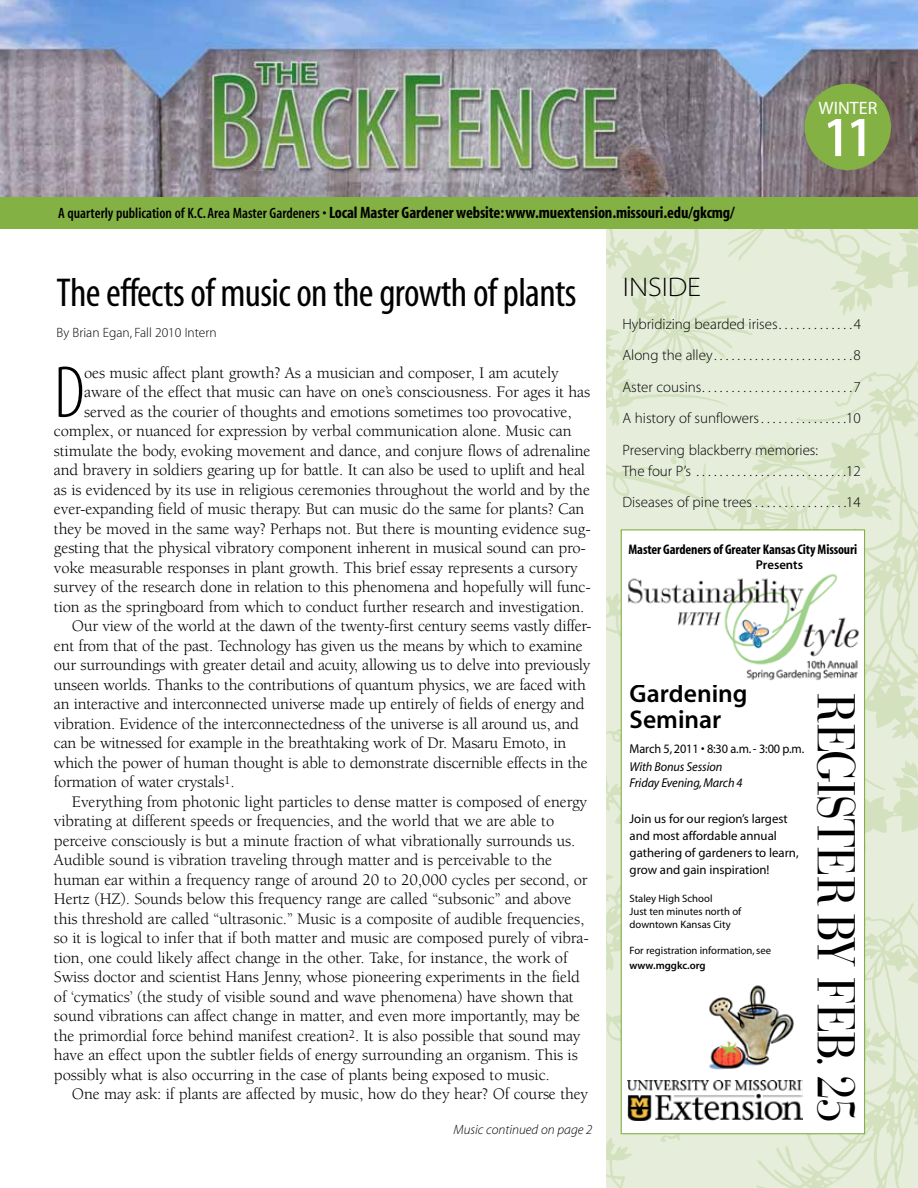
<style>
.page{position:relative;width:918px;height:1188px;background:#fff}
.page>*{position:absolute;margin:0;border:0;box-sizing:border-box;transform-origin:0 0}
.t1{font:74.4px "Myriad MM 215 300";color:#000}
.t2{font:57px "Myriad MM 565 300";color:#fff}
.t3{font:52.8px "Bauer Bodoni";letter-spacing:-.03em;color:#000;scale:.85 1}
.t4{font:40.5px "Myriad MM 400 300";letter-spacing:-.015em;color:#000}
.t5{font:27px "Myriad MM 215 700";color:#000}
.t6{font:25.65px/25.7px "Myriad MM 565 600";color:#000}
.t7{font:18px "Myriad MM 400 600";color:#fff}
.t8{font:16.5px "Berkeley";letter-spacing:-.01em;color:#000}
.t9{font:16.5px "Myriad MM 700 300";letter-spacing:-.01em;color:#000}
.t10{font:15px/31.5px "Myriad MM 215 600";color:#000;text-align:justify}
.t11{font:13.95px "Myriad MM 700 300";letter-spacing:-.01em;color:#000}
.t12{font:13.5px "Myriad MM 215 600";color:#000}
.t13{font:13.5px "Myriad MM It 215 600";color:#000}
.t14{font:12.9px/17.1px "Myriad MM 400 600";color:#000}
.t15{font:12.9px/15.5px "Myriad MM It 400 600";letter-spacing:-.01em;color:#000;scale:.96 1}
.t16{font:12.9px "Myriad MM 400 600";color:#000;scale:.96 1}
.t17{font:12.9px "Myriad MM 565 600";color:#000}
.t18{font:10.65px/12.9px "Myriad MM 400 600";color:#000}
.t19{font:10.65px "Myriad MM 565 600";color:#000}
.s1{font-family:"Myriad MM 565 300";font-size:15px}
</style>
<div class="page">
<img style="left:607px;top:229px;width:311px;height:959px">
<div style="left:0;top:184px;width:918px;height:45px;background:#84b144"></div>
<img style="left:0;top:0;width:918px;height:196px">
<div style="left:621px;top:529px;width:244px;height:605px;background:#fff;border:1px solid #84b144"></div>
<img style="left:627px;top:1080px;width:176px;height:41px">
<img style="left:709px;top:985px;width:85px;height:85px">
<img style="left:627px;top:574px;width:232px;height:107px">
<div style="left:805px;top:84px;width:86px;height:86px;background:#84b144;border-radius:50%"></div>
<p class="t9" style="left:58px;top:204px;width:678px"><span class="s1">A quarterly publication of K.C. Area Master Gardeners •</span> Local Master Gardener website: www.muextension.missouri.edu/gkcmg/</p>
<p class="t7" style="left:819px;top:99px;width:60px">WINTER</p>
<h2 class="t2" style="left:825px;top:109px;width:48px">11</h2>
<h3 class="t4" style="left:57px;top:272px;width:521px">The effects of music on the growth of plants</h3>
<p class="t12" style="left:57px;top:326px;width:162px">By Brian Egan, Fall 2010 Intern</p>
<h1 class="t1" style="left:54px;top:356px;width:32px">D</h1>
<p class="t8" style="left:84px;top:364px;width:476px">oes music affect plant growth? As a musician and composer, I am acutely</p>
<p class="t8" style="left:84px;top:384px;width:507px">aware of the effect that music can have on one’s consciousness. For ages it has</p>
<p class="t8" style="left:84px;top:403px;width:489px">served as the courier of thoughts and emotions sometimes too provocative,</p>
<p class="t8" style="left:54px;top:423px;width:519px">complex, or nuanced for expression by verbal communication alone. Music can</p>
<p class="t8" style="left:54px;top:442px;width:538px">stimulate the body, evoking movement and dance, and conjure flows of adrenaline</p>
<p class="t8" style="left:54px;top:462px;width:533px">and bravery in soldiers gearing up for battle. It can also be used to uplift and heal</p>
<p class="t8" style="left:54px;top:481px;width:538px">as is evidenced by its use in religious ceremonies throughout the world and by the</p>
<p class="t8" style="left:54px;top:501px;width:532px">ever-expanding field of music therapy. But can music do the same for plants? Can</p>
<p class="t8" style="left:54px;top:520px;width:538px">they be moved in the same way? Perhaps not. But there is mounting evidence sug-</p>
<p class="t8" style="left:54px;top:540px;width:534px">gesting that the physical vibratory component inherent in musical sound can pro-</p>
<p class="t8" style="left:54px;top:559px;width:525px">voke measurable responses in plant growth. This brief essay represents a cursory</p>
<p class="t8" style="left:54px;top:579px;width:539px">survey of the research done in relation to this phenomena and hopefully will func-</p>
<p class="t8" style="left:54px;top:598px;width:532px">tion as the springboard from which to conduct further research and investigation.</p>
<p class="t8" style="left:72px;top:618px;width:521px">Our view of the world at the dawn of the twenty-first century seems vastly differ-</p>
<p class="t8" style="left:54px;top:637px;width:530px">ent from that of the past. Technology has given us the means by which to examine</p>
<p class="t8" style="left:54px;top:657px;width:538px">our surroundings with greater detail and acuity, allowing us to delve into previously</p>
<p class="t8" style="left:54px;top:676px;width:533px">unseen worlds. Thanks to the contributions of quantum physics, we are faced with</p>
<p class="t8" style="left:54px;top:696px;width:532px">an interactive and interconnected universe made up entirely of fields of energy and</p>
<p class="t8" style="left:54px;top:715px;width:527px">vibration. Evidence of the interconnectedness of the universe is all around us, and</p>
<p class="t8" style="left:54px;top:735px;width:514px">can be witnessed for example in the breathtaking work of Dr. Masaru Emoto, in</p>
<p class="t8" style="left:54px;top:754px;width:535px">which the power of human thought is able to demonstrate discernible effects in the</p>
<p class="t8" style="left:54px;top:774px;width:182px">formation of water crystals<sup>1</sup>.</p>
<p class="t8" style="left:72px;top:793px;width:517px">Everything from photonic light particles to dense matter is composed of energy</p>
<p class="t8" style="left:54px;top:813px;width:502px">vibrating at different speeds or frequencies, and the world that we are able to</p>
<p class="t8" style="left:54px;top:832px;width:523px">perceive consciously is but a minute fraction of what vibrationally surrounds us.</p>
<p class="t8" style="left:54px;top:852px;width:500px">Audible sound is vibration traveling through matter and is perceivable to the</p>
<p class="t8" style="left:54px;top:871px;width:535px">human ear within a frequency range of around 20 to 20,000 cycles per second, or</p>
<p class="t8" style="left:54px;top:891px;width:519px">Hertz (HZ). Sounds below this frequency range are called “subsonic” and above</p>
<p class="t8" style="left:54px;top:910px;width:532px">this threshold are called “ultrasonic.” Music is a composite of audible frequencies,</p>
<p class="t8" style="left:54px;top:930px;width:536px">so it is logical to infer that if both matter and music are composed purely of vibra-</p>
<p class="t8" style="left:54px;top:949px;width:515px">tion, one could likely affect change in the other. Take, for instance, the work of</p>
<p class="t8" style="left:54px;top:969px;width:528px">Swiss doctor and scientist Hans Jenny, whose pioneering experiments in the field</p>
<p class="t8" style="left:54px;top:988px;width:521px">of ‘cymatics’ (the study of visible sound and wave phenomena) have shown that</p>
<p class="t8" style="left:54px;top:1008px;width:528px">sound vibrations can affect change in matter, and even more importantly, may be</p>
<p class="t8" style="left:54px;top:1027px;width:528px">the primordial force behind manifest creation<sup>2</sup>. It is also possible that sound may</p>
<p class="t8" style="left:54px;top:1047px;width:525px">have an effect upon the subtler fields of energy surrounding an organism. This is</p>
<p class="t8" style="left:54px;top:1066px;width:497px">possibly what is also occurring in the case of plants being exposed to music.</p>
<p class="t8" style="left:72px;top:1086px;width:518px">One may ask: if plants are affected by music, how do they hear? Of course they</p>
<p class="t13" style="left:454px;top:1123px;width:140px">Music continued on page 2</p>
<h3 class="t5" style="left:623px;top:273px;width:80px">INSIDE</h3>
<p class="t10" style="left:622px;top:309px;width:240px">Hybridizing bearded irises . . . . . . . . . . . . 4<br>Along the alley . . . . . . . . . . . . . . . . . . . . . . . 8<br>Aster cousins . . . . . . . . . . . . . . . . . . . . . . . . . 7<br>A history of sunflowers . . . . . . . . . . . . . . 10<br>Preserving blackberry memories:</p>
<p class="t10" style="left:622px;top:456px;width:240px">The four P’s . . . . . . . . . . . . . . . . . . . . . . . . . 12<br>Diseases of pine trees. . . . . . . . . . . . . . . .14</p>
<p class="t11" style="left:629px;top:543px;width:230px">Master Gardeners of Greater Kansas City Missouri</p>
<p class="t17" style="left:756px;top:558px;width:49px">Presents</p>
<h3 class="t6" style="left:630px;top:682px;width:120px">Gardening<br>Seminar</h3>
<p class="t16" style="left:630px;top:742px;width:184px">March 5, 2011 • 8:30 a.m. - 3:00 p.m.</p>
<p class="t15" style="left:630px;top:760px;width:119px">With Bonus Session<br>Friday Evening, March 4</p>
<p class="t14" style="left:630px;top:810px;width:171px">Join us for our region’s largest and most affordable annual gathering of gardeners to learn, grow and gain inspiration!</p>
<p class="t18" style="left:630px;top:893px;width:113px">Staley High School<br>Just ten minutes north of downtown Kansas City</p>
<p class="t18" style="left:630px;top:944px;width:143px">For registration information, see</p>
<p class="t19" style="left:630px;top:960px;width:78px">www.mggkc.org</p>
<h3 class="t3" style="left:867px;top:693px;width:507px;rotate:90deg">Register by Feb. 25</h3>
</div>
